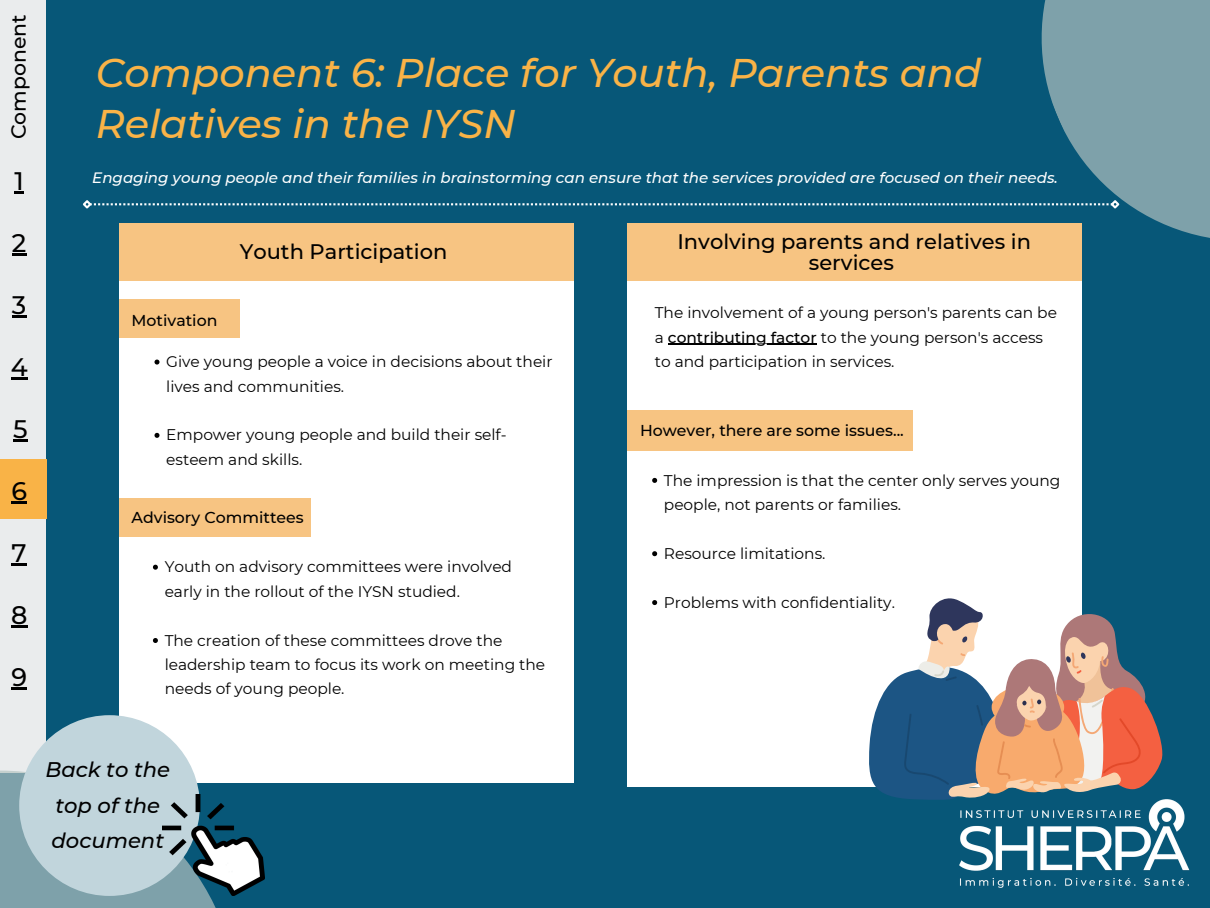
<style>
.page{position:relative;width:1210px;height:908px;background:#fff}
.page>*{position:absolute;margin:0;border:0;box-sizing:border-box;transform-origin:0 0}
.t1{font:italic 500 39.9px/50.7px "Montserrat";color:#f9b347}
.t2{font:500 25.27px "Montserrat";color:#000}
.t3{font:italic 500 21.14px/35.7px "Montserrat";color:#000}
.t4{font:500 21px/21px "Montserrat";color:#000;text-align:center}
.t5{font:500 20.37px "Montserrat";color:#000}
.t6{font:500 15.75px "Montserrat";color:#000}
.t7{font:15.4px/24.4px "Montserrat";color:#000}
.t8{font:italic 500 15.05px "Montserrat";color:#fff}
.s1{font-weight:500}
</style>
<div class="page">
<div style="left:0;top:0;width:1210px;height:907px;background:#075778"></div>
<svg style="left:1041px;top:0;width:169px;height:304px;fill:#7ea1aa"></svg>
<svg style="left:83px;top:198px;width:1038px;height:12px"></svg>
<div style="left:119px;top:223px;width:455px;height:559px;background:#fff"></div>
<div style="left:0;top:0;width:46px;height:771px;background:#eaeced"></div>
<div style="left:0;top:460px;width:46px;height:59px;background:#f9b347"></div>
<svg style="left:0;top:770px;width:238px;height:137px;background:#7ea2ac"></svg>
<div style="left:19px;top:715px;width:181px;height:180px;background:#c1d5dc;border-radius:50%"></div>
<svg style="left:15px;top:191px;width:9px;height:2px"></svg>
<svg style="left:12px;top:253px;width:14px;height:2px"></svg>
<svg style="left:12px;top:315px;width:14px;height:2px"></svg>
<svg style="left:11px;top:377px;width:17px;height:2px"></svg>
<svg style="left:13px;top:439px;width:15px;height:2px"></svg>
<svg style="left:11px;top:501px;width:16px;height:2px"></svg>
<svg style="left:12px;top:563px;width:15px;height:2px"></svg>
<hr style="left:11px;top:624px;width:16px;height:3px;background:#000">
<hr style="left:11px;top:686px;width:16px;height:3px;background:#000">
<div style="left:119px;top:223px;width:455px;height:57px;background:#f7c482"></div>
<svg style="left:154px;top:359px;width:5px;height:5px"></svg>
<svg style="left:154px;top:432px;width:5px;height:5px"></svg>
<div style="left:119px;top:299px;width:121px;height:39px;background:#f7c482"></div>
<div style="left:119px;top:498px;width:192px;height:38px;background:#f7c482"></div>
<img style="left:163px;top:793px;width:101px;height:102px">
<div style="left:627px;top:223px;width:454px;height:563px;background:#fff"></div>
<div style="left:627px;top:223px;width:454px;height:57px;background:#f7c482"></div>
<div style="left:627px;top:410px;width:286px;height:41px;background:#f7c482"></div>
<svg style="left:869px;top:593px;width:293px;height:206px"></svg>
<svg style="left:153px;top:564px;width:5px;height:5px"></svg>
<svg style="left:153px;top:638px;width:5px;height:4px"></svg>
<hr style="left:668px;top:343px;width:148px;height:2px;background:#000">
<svg style="left:652px;top:477px;width:5px;height:5px"></svg>
<svg style="left:652px;top:551px;width:5px;height:5px"></svg>
<svg style="left:652px;top:600px;width:5px;height:5px"></svg>
<img style="left:941px;top:795px;width:249px;height:93px">
<h3 class="t5" style="left:6px;top:139px;width:126px;rotate:-90deg">Component</h3>
<h2 class="t2" style="left:15px;top:165px;width:11px">1</h2>
<h2 class="t2" style="left:12px;top:227px;width:16px">2</h2>
<h2 class="t2" style="left:12px;top:289px;width:16px">3</h2>
<h2 class="t2" style="left:11px;top:351px;width:18px">4</h2>
<h2 class="t2" style="left:13px;top:413px;width:16px">5</h2>
<h2 class="t2" style="left:11px;top:475px;width:17px">6</h2>
<h2 class="t2" style="left:12px;top:537px;width:17px">7</h2>
<h2 class="t2" style="left:11px;top:599px;width:18px">8</h2>
<h2 class="t2" style="left:11px;top:661px;width:17px">9</h2>
<h1 class="t1" style="left:96px;top:47px;width:887px">Component 6: Place for Youth, Parents and<br>Relatives in the IYSN</h1>
<p class="t8" style="left:92px;top:168px;width:967px">Engaging young people and their families in brainstorming can ensure that the services provided are focused on their needs.</p>
<h3 class="t4" style="left:677px;top:231px;width:355px">Involving parents and relatives in services</h3>
<p class="t7" style="left:655px;top:300px;width:404px">The involvement of a young person's parents can be a <span class="s1">contributing factor</span> to the young person's access to and participation in services.</p>
<h3 class="t4" style="left:240px;top:240px;width:209px">Youth Participation</h3>
<p class="t6" style="left:132px;top:310px;width:87px">Motivation</p>
<p class="t7" style="left:166px;top:349px;width:388px">Give young people a voice in decisions about their lives and communities.</p>
<p class="t7" style="left:166px;top:422px;width:342px">Empower young people and build their self&shy;esteem and skills.</p>
<p class="t6" style="left:640px;top:421px;width:265px">However, there are some issues...</p>
<p class="t6" style="left:132px;top:507px;width:174px">Advisory Committees</p>
<p class="t7" style="left:165px;top:554px;width:349px">Youth on advisory committees were involved early in the rollout of the IYSN studied.</p>
<p class="t7" style="left:165px;top:627px;width:382px">The creation of these committees drove the leadership team to focus its work on meeting the needs of young people.</p>
<p class="t7" style="left:664px;top:467px;width:398px">The impression is that the center only serves young people, not parents or families.</p>
<p class="t7" style="left:664px;top:541px;width:163px">Resource limitations.</p>
<p class="t7" style="left:664px;top:589px;width:232px">Problems with confidentiality.</p>
<h3 class="t3" style="left:45px;top:751px;width:126px">Back to the top of the document</h3>
</div>
